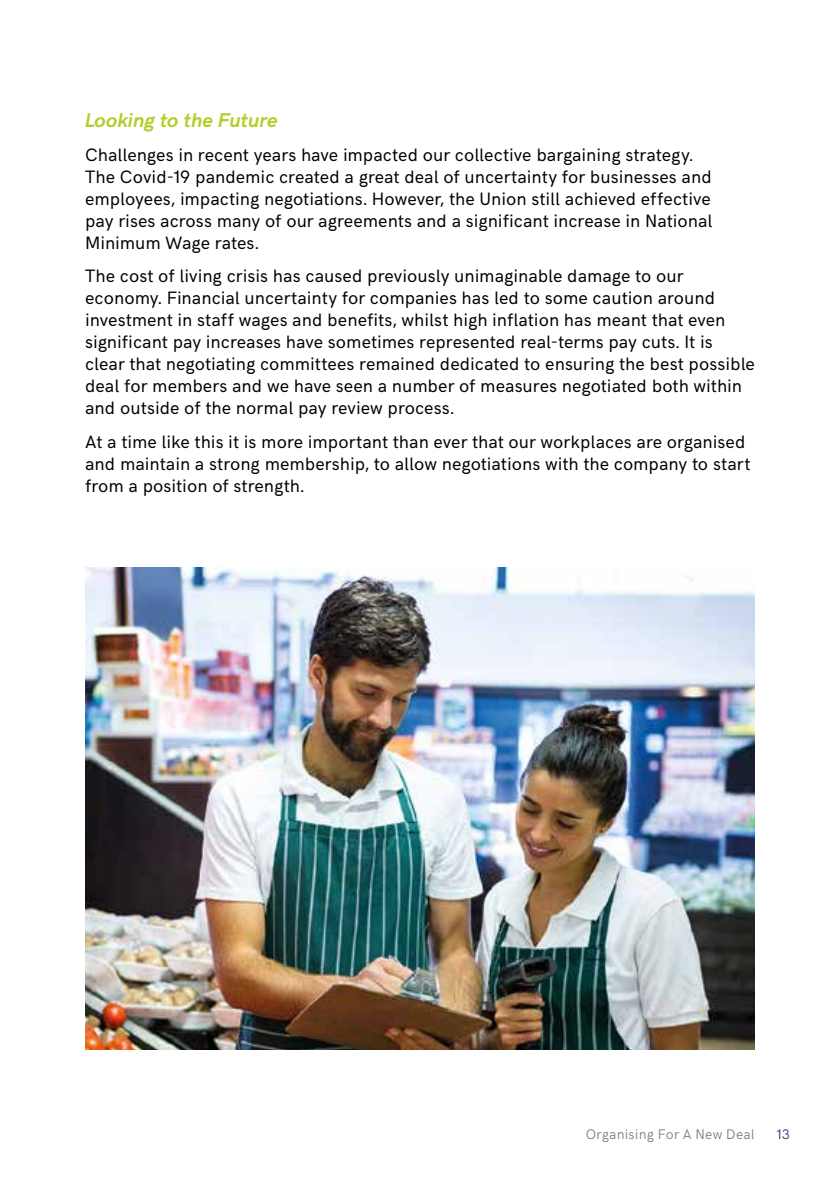
<style>
.page{position:relative;width:840px;height:1191px;background:#fff}
.page>*{position:absolute;margin:0;border:0;box-sizing:border-box;transform-origin:0 0}
.t1{font:italic 700 20px "HK Grotesk";letter-spacing:-.005em;color:#b4cd29}
.t2{font:18px/22px "HK Grotesk";letter-spacing:.005em;color:#000}
.t3{font:300 14px "HK Grotesk";letter-spacing:.015em;color:#7b7c80}
.t4{font:300 14px "HK Grotesk";color:#461e6e}
</style>
<div class="page">
<img style="left:85px;top:567px;width:669px;height:482px">
<p class="t1" style="left:85px;top:106px;width:194px">Looking to the Future</p>
<p class="t2" style="left:85px;top:142px;width:628px">Challenges in recent years have impacted our collective bargaining strategy.<br>The Covid-19 pandemic created a great deal of uncertainty for businesses and employees, impacting negotiations. However, the Union still achieved effective pay rises across many of our agreements and a significant increase in National Minimum Wage rates.</p>
<p class="t2" style="left:85px;top:263px;width:671px">The cost of living crisis has caused previously unimaginable damage to our economy. Financial uncertainty for companies has led to some caution around investment in staff wages and benefits, whilst high inflation has meant that even significant pay increases have sometimes represented real-terms pay cuts. It is clear that negotiating committees remained dedicated to ensuring the best possible deal for members and we have seen a number of measures negotiated both within and outside of the normal pay review process.</p>
<p class="t2" style="left:85px;top:429px;width:666px">At a time like this it is more important than ever that our workplaces are organised and maintain a strong membership, to allow negotiations with the company to start from a position of strength.</p>
<p class="t3" style="left:585px;top:1123px;width:170px">Organising For A New Deal</p>
<p class="t4" style="left:776px;top:1123px;width:15px">13</p>
</div>
